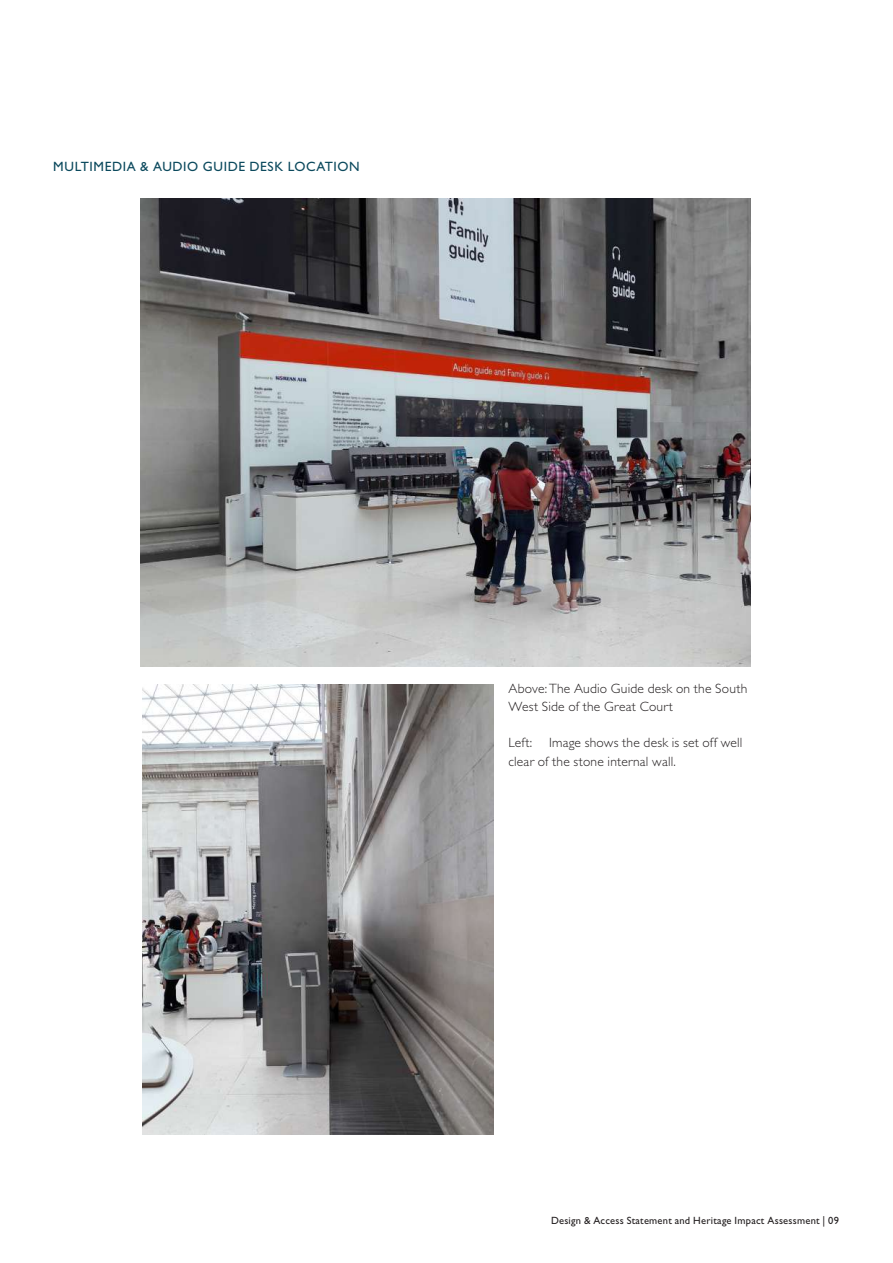
<style>
.page{position:relative;width:893px;height:1263px;background:#fff}
.page>*{position:absolute;margin:0;border:0;box-sizing:border-box;transform-origin:0 0}
.t1{font:300 13.5px/18px "Gill Sans Std";letter-spacing:.015em;color:#231f20}
.t2{font:13.5px "Gill Sans Std";letter-spacing:.04em;color:#0b495d}
.t3{font:10.5px "Gill Sans Std";letter-spacing:.02em;color:#231f20}
</style>
<div class="page">
<img style="left:141px;top:198px;width:610px;height:468px">
<img style="left:142px;top:684px;width:351px;height:450px">
<p class="t2" style="left:53px;top:159px;width:308px">MULTIMEDIA &amp; AUDIO GUIDE DESK LOCATION</p>
<p class="t1" style="left:508px;top:680px;width:240px">Above:The Audio Guide desk on the South<br>West Side of the Great Court</p>
<p class="t1" style="left:508px;top:734px;width:235px">Left: Image shows the desk is set off well clear of the stone internal wall.</p>
<p class="t3" style="left:551px;top:1215px;width:289px">Design &amp; Access Statement and Heritage Impact Assessment | 09</p>
</div>
